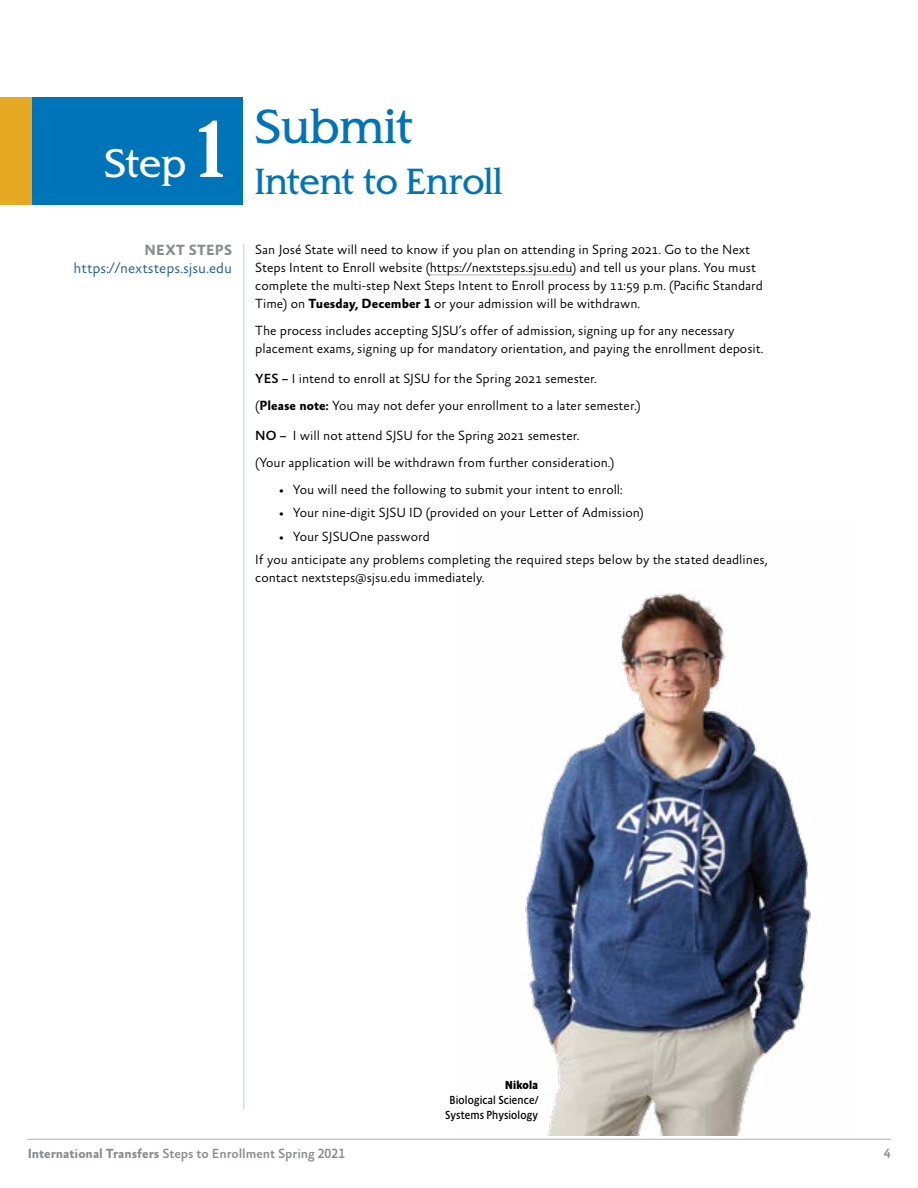
<style>
.page{position:relative;width:918px;height:1188px;background:#fff}
.page>*{position:absolute;margin:0;border:0;box-sizing:border-box;transform-origin:0 0}
.t1{font:45px "SJSU Spartan";color:#0074b9}
.t2{font:37.5px "SJSU Spartan";color:#fff}
.t3{font:34.5px "SJSU Spartan";letter-spacing:-.01em;color:#0074b9}
.t4{font:300 15px "Absara Sans OT";color:#215e9e}
.t5{font:700 15px "Absara Sans OT";letter-spacing:.01em;color:#8a8c8e}
.t6{font:300 13.5px/18px "Absara Sans OT";color:#000}
.t7{font:500 13.5px "Absara Sans OT";letter-spacing:-.005em;color:#8a8c8e}
.t8{font:11.85px/15px "Absara Sans Head OT";letter-spacing:.01em;color:#000;text-align:center}
.t9{font:700 11.85px "Absara Sans Head OT";letter-spacing:.015em;color:#000}
.s1{font-weight:700;font-size:75px}
.s2{font-weight:700}
.s3{font-weight:500}
</style>
<div class="page">
<hr style="left:27px;top:1139px;width:864px;height:1px;background:#8b8b8c">
<hr style="left:243px;top:244px;width:1px;height:865px;background:#d1def0">
<div style="left:0;top:97px;width:243px;height:108px;background:#0074b9"></div>
<div style="left:0;top:97px;width:31px;height:108px;background:#e5a923"></div>
<img style="left:525px;top:593px;width:286px;height:543px">
<hr style="left:430px;top:275px;width:142px;height:1px;background:#b7b4bb">
<h2 class="t2" style="left:105px;top:139px;width:122px">Step <span class="s1">1</span></h2>
<p class="t5" style="left:145px;top:242px;width:89px">NEXT STEPS</p>
<p class="t4" style="left:74px;top:260px;width:160px">https://nextsteps.sjsu.edu</p>
<h1 class="t1" style="left:255px;top:98px;width:159px">Submit</h1>
<h3 class="t3" style="left:255px;top:159px;width:249px">Intent to Enroll</h3>
<p class="t6" style="left:255px;top:241px;width:509px">San José State will need to know if you plan on attending in Spring 2021. Go to the Next Steps Intent to Enroll website (https://nextsteps.sjsu.edu) and tell us your plans. You must complete the multi-step Next Steps Intent to Enroll process by 11:59 p.m. (Pacific Standard Time) on <span class="s2">Tuesday, December 1</span> or your admission will be withdrawn.</p>
<p class="t6" style="left:255px;top:322px;width:510px">The process includes accepting SJSU’s offer of admission, signing up for any necessary placement exams, signing up for mandatory orientation, and paying the enrollment deposit.</p>
<p class="t6" style="left:255px;top:366px;width:387px;line-height:27px"><span class="s3">YES –</span> I intend to enroll at SJSU for the Spring 2021 semester. (<span class="s2">Please note:</span> You may not defer your enrollment to a later semester.)</p>
<p class="t6" style="left:255px;top:423px;width:361px;line-height:27px"><span class="s3">NO –</span> I will not attend SJSU for the Spring 2021 semester.<br>(Your application will be withdrawn from further consideration.)</p>
<p class="t6" style="left:279px;top:481px;width:345px">• You will need the following to submit your intent to enroll:</p>
<p class="t6" style="left:279px;top:505px;width:366px">• Your nine-digit SJSU ID (provided on your Letter of Admission)</p>
<p class="t6" style="left:255px;top:525px;width:514px;line-height:23.4px;text-indent:24px">• Your SJSUOne password<br>If you anticipate any problems completing the required steps below by the stated deadlines,</p>
<p class="t6" style="left:255px;top:569px;width:231px">contact nextsteps@sjsu.edu immediately.</p>
<p class="t9" style="left:505px;top:1078px;width:34px">Nikola</p>
<p class="t8" style="left:445px;top:1092px;width:95px">Biological Science/<br>Systems Physiology</p>
<p class="t7" style="left:28px;top:1147px;width:319px"><span class="s2">International Transfers</span> Steps to Enrollment Spring 2021</p>
<p class="t7" style="left:884px;top:1147px;width:8px">4</p>
</div>
